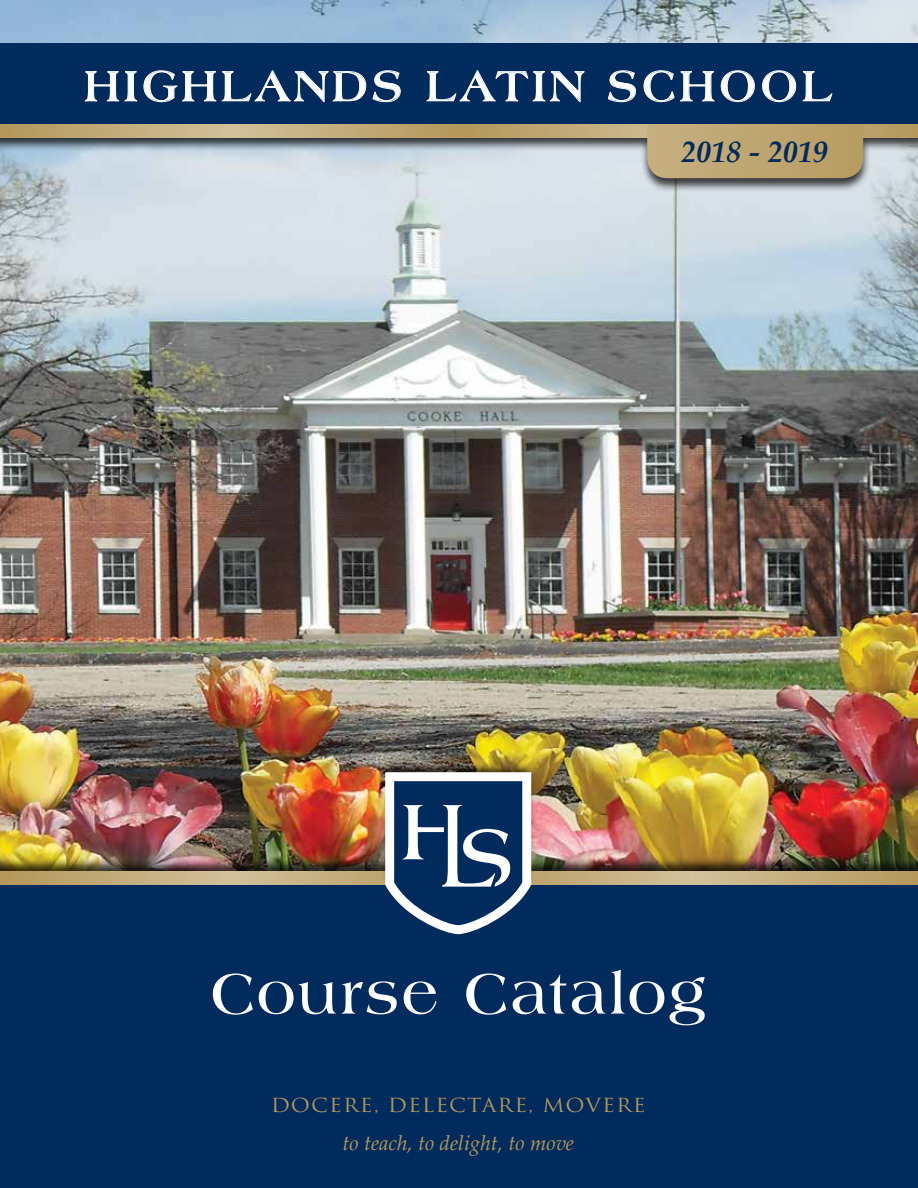
<style>
.page{position:relative;width:918px;height:1188px;background:#fff}
.page>*{position:absolute;margin:0;border:0;box-sizing:border-box;transform-origin:0 0}
.t1{font:700 60px "Americana BT";letter-spacing:.035em;color:#fff}
.t2{font:700 45px "Americana BT";letter-spacing:.1em;color:#fff}
.t3{font:italic 700 30px "Palatino Linotype";color:#002b5c}
.t4{font:italic 21px "Palatino Linotype";color:#b4975a}
.t5{font:18.9px "Trajan Pro";letter-spacing:.05em;color:#b4975a;scale:1.11 1}
</style>
<div class="page">
<img style="left:0;top:0;width:918px;height:857px">
<div style="left:0;top:878px;width:918px;height:310px;background:#002b5c"></div>
<div style="left:0;top:43px;width:918px;height:81px;background:#002b5c"></div>
<div style="left:0;top:857px;width:918px;height:28px;background:#000;opacity:.75"></div>
<svg style="left:0;top:871px;width:918px;height:14px"></svg>
<div style="left:382px;top:761px;width:153px;height:168px;background:#000;opacity:.75"></div>
<svg style="left:385px;top:772px;width:146px;height:162px"></svg>
<div style="left:0;top:123px;width:918px;height:69px;background:#000;opacity:.75"></div>
<svg style="left:0;top:124px;width:918px;height:14px"></svg>
<svg style="left:647px;top:124px;width:216px;height:54px"></svg>
<svg style="left:85px;top:71px;width:52px;height:31px"></svg>
<svg style="left:143px;top:70px;width:223px;height:32px"></svg>
<svg style="left:372px;top:70px;width:29px;height:32px"></svg>
<svg style="left:426px;top:70px;width:159px;height:32px"></svg>
<svg style="left:608px;top:70px;width:28px;height:32px"></svg>
<svg style="left:643px;top:70px;width:72px;height:32px"></svg>
<svg style="left:721px;top:70px;width:34px;height:32px"></svg>
<svg style="left:762px;top:70px;width:34px;height:32px"></svg>
<svg style="left:802px;top:71px;width:31px;height:31px"></svg>
<h2 class="t2" style="left:85px;top:58px;width:749px">HIGHLANDS LATIN SCHOOL</h2>
<h3 class="t3" style="left:681px;top:131px;width:148px">2018 - 2019</h3>
<h1 class="t1" style="left:210px;top:957px;width:497px">Course Catalog</h1>
<p class="t5" style="left:271px;top:1093px;width:339px">DOCERE, DELECTARE, MOVERE</p>
<p class="t4" style="left:342px;top:1128px;width:233px">to teach, to delight, to move</p>
</div>
